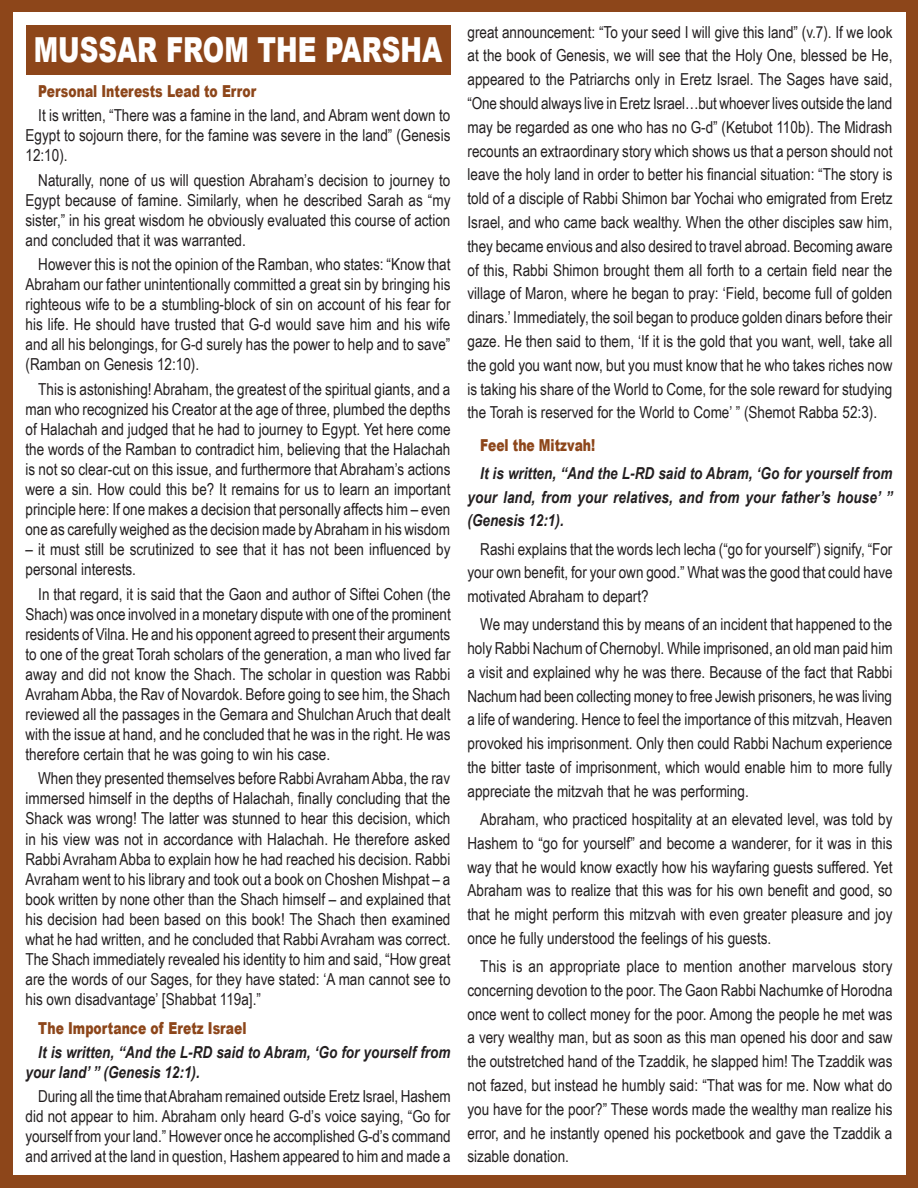
<style>
.page{position:relative;width:918px;height:1188px;background:#fff}
.page>*{position:absolute;margin:0;border:0;box-sizing:border-box;transform-origin:0 0}
.t1{font:900 34.5px "Arial";color:#fff;scale:.75 1}
.t2{font:16.5px/20.1px "Arial Narrow";color:#231f20;text-align:justify}
.t3{font:italic 700 16.5px/23.9px "Arial Narrow";color:#231f20}
.t4{font:900 16.5px "Arial";color:#8d461a;scale:.75 1}
</style>
<div class="page">
<div style="left:0;top:0;width:917px;height:1188px;background:#8d461a"></div>
<div style="left:13px;top:13px;width:892px;height:1162px;background:#fff"></div>
<hr style="left:917px;top:0;width:1px;height:1188px;background:#8d461a">
<div style="left:26px;top:26px;width:424px;height:49px;background:#8d461a"></div>
<h1 class="t1" style="left:34px;top:24px;width:546px">MUSSAR FROM THE PARSHA</h1>
<p class="t2" style="left:468px;top:19px;width:427px;line-height:23.9px">great announcement: “To your seed I will give this land” (v.7). If we look at the book of Genesis, we will see that the Holy One, blessed be He, appeared to the Patriarchs only in Eretz Israel. The Sages have said, “One should always live in Eretz Israel…but whoever lives outside the land may be regarded as one who has no G-d” (Ketubot 110b). The Midrash recounts an extraordinary story which shows us that a person should not leave the holy land in order to better his financial situation: “The story is told of a disciple of Rabbi Shimon bar Yochai who emigrated from Eretz Israel, and who came back wealthy. When the other disciples saw him, they became envious and also desired to travel abroad. Becoming aware of this, Rabbi Shimon brought them all forth to a certain field near the village of Maron, where he began to pray: ‘Field, become full of golden dinars.’ Immediately, the soil began to produce golden dinars before their gaze. He then said to them, ‘If it is the gold that you want, well, take all the gold you want now, but you must know that he who takes riches now is taking his share of the World to Come, for the sole reward for studying the Torah is reserved for the World to Come’ ” (Shemot Rabba 52:3).</p>
<p class="t4" style="left:480px;top:433px;width:155px">Feel the Mitzvah!</p>
<p class="t3" style="left:468px;top:460px;width:427px;text-align:justify;text-indent:13px">It is written, “And the L-RD said to Abram, ‘Go for yourself from your land, from your relatives, and from your father’s house’ ” (Genesis 12:1).</p>
<p class="t2" style="left:468px;top:536px;width:427px;line-height:23.9px;text-indent:13px">Rashi explains that the words lech lecha (“go for yourself”) signify, “For your own benefit, for your own good.” What was the good that could have motivated Abraham to depart?</p>
<p class="t2" style="left:468px;top:612px;width:427px;line-height:23.9px;text-indent:13px">We may understand this by means of an incident that happened to the holy Rabbi Nachum of Chernobyl. While imprisoned, an old man paid him a visit and explained why he was there. Because of the fact that Rabbi Nachum had been collecting money to free Jewish prisoners, he was living a life of wandering. Hence to feel the importance of this mitzvah, Heaven provoked his imprisonment. Only then could Rabbi Nachum experience the bitter taste of imprisonment, which would enable him to more fully appreciate the mitzvah that he was performing.</p>
<p class="t2" style="left:468px;top:807px;width:427px;line-height:23.9px;text-indent:13px">Abraham, who practiced hospitality at an elevated level, was told by Hashem to “go for yourself” and become a wanderer, for it was in this way that he would know exactly how his wayfaring guests suffered. Yet Abraham was to realize that this was for his own benefit and good, so that he might perform this mitzvah with even greater pleasure and joy once he fully understood the feelings of his guests.</p>
<p class="t2" style="left:468px;top:954px;width:427px;line-height:23.9px;text-indent:13px">This is an appropriate place to mention another marvelous story concerning devotion to the poor. The Gaon Rabbi Nachumke of Horodna once went to collect money for the poor. Among the people he met was a very wealthy man, but as soon as this man opened his door and saw the outstretched hand of the Tzaddik, he slapped him! The Tzaddik was not fazed, but instead he humbly said: “That was for me. Now what do you have for the poor?” These words made the wealthy man realize his error, and he instantly opened his pocketbook and gave the Tzaddik a sizable donation.</p>
<p class="t4" style="left:38px;top:79px;width:292px">Personal Interests Lead to Error</p>
<p class="t2" style="left:26px;top:105px;width:427px;text-indent:13px">It is written, “There was a famine in the land, and Abram went down to Egypt to sojourn there, for the famine was severe in the land” (Genesis 12:10).</p>
<p class="t2" style="left:26px;top:169px;width:426px;text-indent:13px">Naturally, none of us will question Abraham’s decision to journey to Egypt because of famine. Similarly, when he described Sarah as “my sister,” in his great wisdom he obviously evaluated this course of action and concluded that it was warranted.</p>
<p class="t2" style="left:26px;top:254px;width:427px;text-indent:13px">However this is not the opinion of the Ramban, who states: “Know that Abraham our father unintentionally committed a great sin by bringing his righteous wife to be a stumbling-block of sin on account of his fear for his life. He should have trusted that G-d would save him and his wife and all his belongings, for G-d surely has the power to help and to save” (Ramban on Genesis 12:10).</p>
<p class="t2" style="left:26px;top:378px;width:427px;text-indent:13px">This is astonishing! Abraham, the greatest of the spiritual giants, and a man who recognized his Creator at the age of three, plumbed the depths of Halachah and judged that he had to journey to Egypt. Yet here come the words of the Ramban to contradict him, believing that the Halachah is not so clear-cut on this issue, and furthermore that Abraham’s actions were a sin. How could this be? It remains for us to learn an important principle here: If one makes a decision that personally affects him – even one as carefully weighed as the decision made by Abraham in his wisdom</p>
<p class="t2" style="left:26px;top:539px;width:426px">– it must still be scrutinized to see that it has not been influenced by personal interests.</p>
<p class="t2" style="left:26px;top:583px;width:427px;text-indent:13px">In that regard, it is said that the Gaon and author of Siftei Cohen (the Shach) was once involved in a monetary dispute with one of the prominent residents of Vilna. He and his opponent agreed to present their arguments to one of the great Torah scholars of the generation, a man who lived far away and did not know the Shach. The scholar in question was Rabbi Avraham Abba, the Rav of Novardok. Before going to see him, the Shach reviewed all the passages in the Gemara and Shulchan Aruch that dealt with the issue at hand, and he concluded that he was in the right. He was therefore certain that he was going to win his case.</p>
<p class="t2" style="left:26px;top:768px;width:427px;text-indent:13px">When they presented themselves before Rabbi Avraham Abba, the rav immersed himself in the depths of Halachah, finally concluding that the Shack was wrong! The latter was stunned to hear this decision, which in his view was not in accordance with Halachah. He therefore asked Rabbi Avraham Abba to explain how he had reached his decision. Rabbi Avraham went to his library and took out a book on Choshen Mishpat – a book written by none other than the Shach himself – and explained that his decision had been based on this book! The Shach then examined what he had written, and he concluded that Rabbi Avraham was correct.<br>The Shach immediately revealed his identity to him and said, “How great are the words of our Sages, for they have stated: ‘A man cannot see to his own disadvantage’ [Shabbat 119a].”</p>
<p class="t4" style="left:38px;top:1016px;width:279px">The Importance of Eretz Israel</p>
<p class="t3" style="left:26px;top:1041px;width:426px;line-height:20.1px;text-indent:13px">It is written, “And the L-RD said to Abram, ‘Go for yourself from your land’ ” (Genesis 12:1).</p>
<p class="t2" style="left:26px;top:1086px;width:427px;text-indent:13px">During all the time that Abraham remained outside Eretz Israel, Hashem did not appear to him. Abraham only heard G-d’s voice saying, “Go for yourself from your land.” However once he accomplished G-d’s command and arrived at the land in question, Hashem appeared to him and made a</p>
</div>
